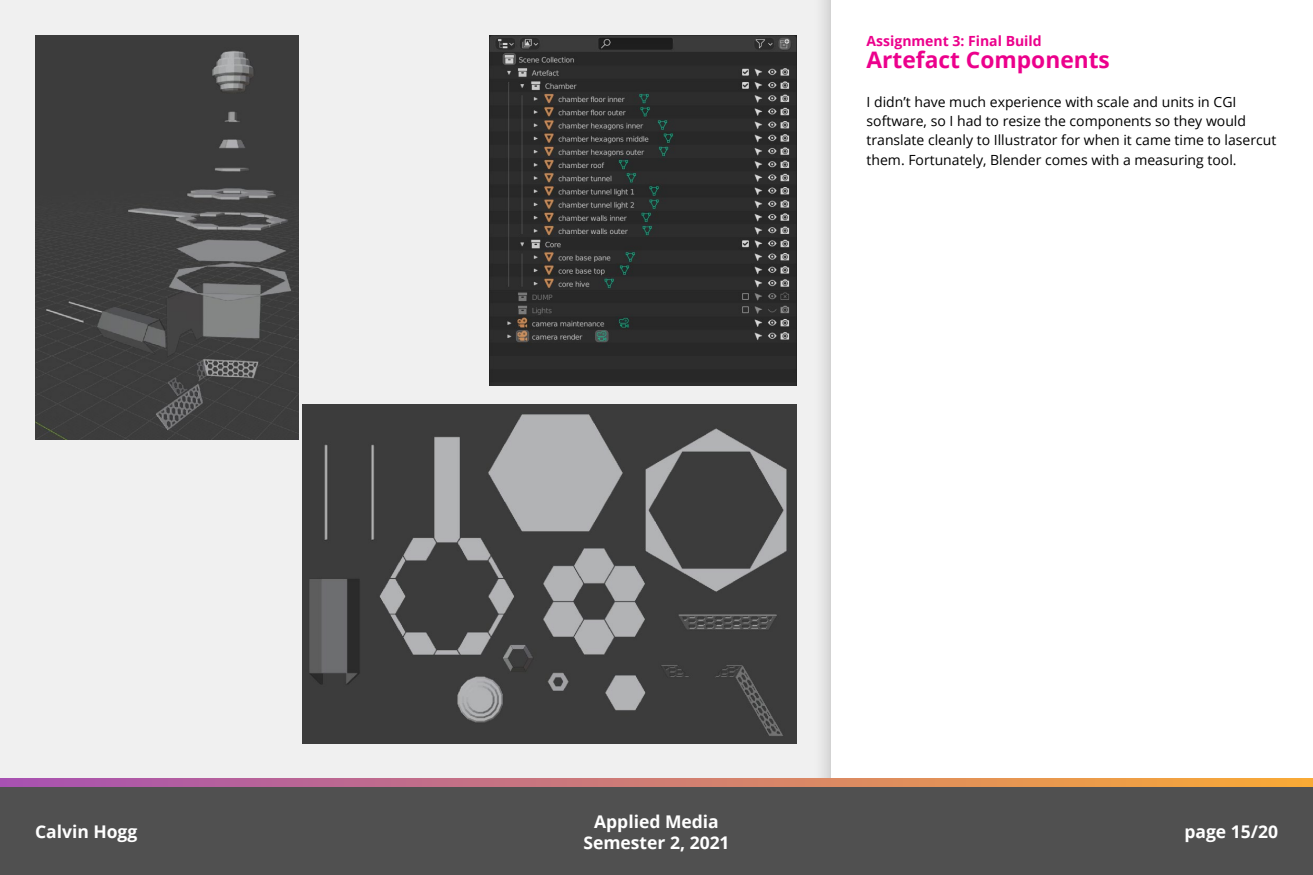
<style>
.page{position:relative;width:1313px;height:875px;background:#fff}
.page>*{position:absolute;margin:0;border:0;box-sizing:border-box;transform-origin:0 0}
.t1{font:700 22.75px "Open Sans";color:#ec008c}
.t2{font:700 17.5px/21px "Open Sans";color:#fff;text-align:center}
.Custom_style{font:14px/19.2px "Open Sans";color:#000}
.t3{font:700 14px "Open Sans";color:#ec008c}
</style>
<div class="page">
<div style="left:0;top:0;width:812px;height:779px;background:#f0f0f0"></div>
<div style="left:812px;top:0;width:500px;height:875px;background:#e5e5e5"></div>
<div style="left:831px;top:0;width:481px;height:875px;background:#fff"></div>
<svg style="left:0;top:779px;width:1312px;height:9px;background:#c1786f"></svg>
<div style="left:0;top:788px;width:1312px;height:87px;background:#505050"></div>
<img style="left:35px;top:35px;width:263px;height:405px">
<img style="left:303px;top:405px;width:493px;height:338px">
<img style="left:489px;top:35px;width:307px;height:350px">
<p class="t2" style="left:35px;top:821px;width:104px">Calvin Hogg</p>
<p class="t3" style="left:866px;top:31px;width:177px">Assignment 3: Final Build</p>
<p class="t1" style="left:866px;top:44px;width:245px">Artefact Components</p>
<p class="Custom_style" style="left:866px;top:92px;width:411px">I didn’t have much experience with scale and units in CGI software, so I had to resize the components so they would translate cleanly to Illustrator for when it came time to lasercut them. Fortunately, Blender comes with a measuring tool.</p>
<p class="t2" style="left:583px;top:810px;width:148px">Applied Media<br>Semester 2, 2021</p>
<p class="t2" style="left:1184px;top:821px;width:95px">page 15/20</p>
</div>
